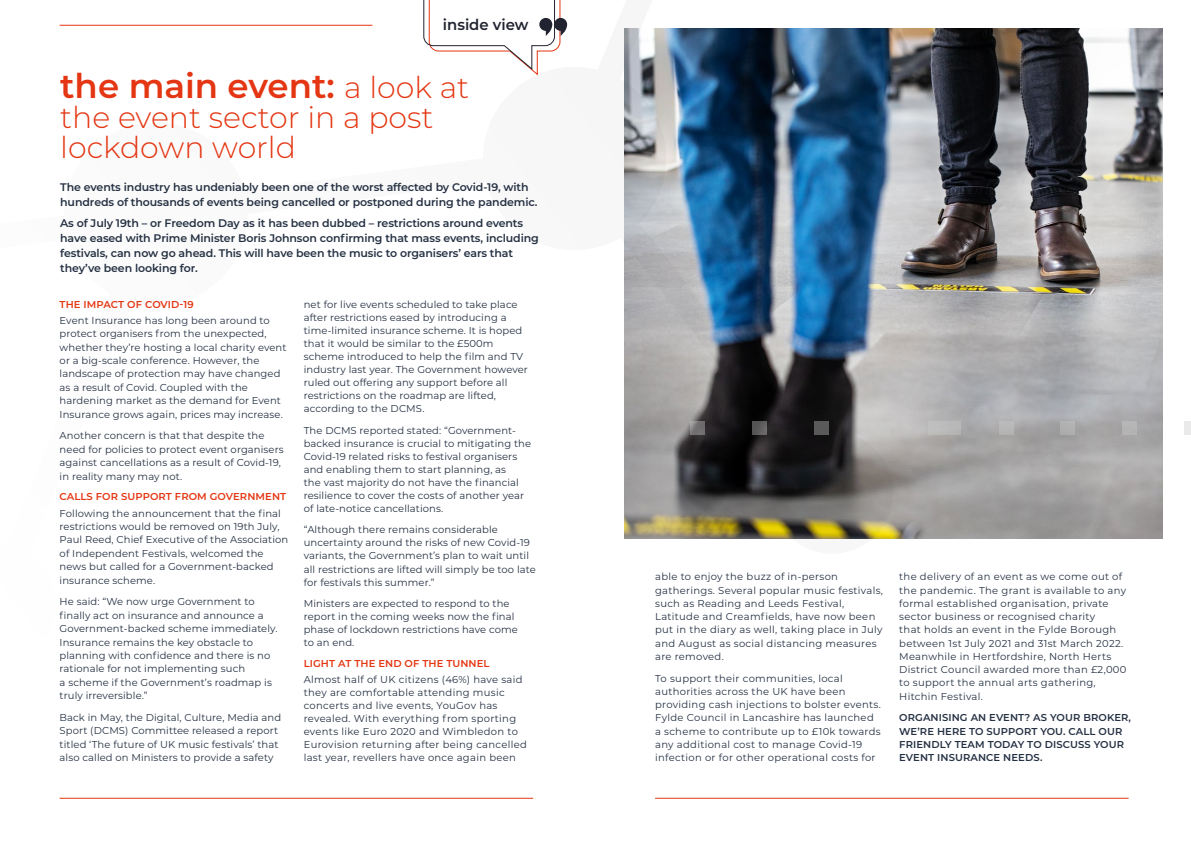
<style>
.page{position:relative;width:1191px;height:842px;background:#fff}
.page>*{position:absolute;margin:0;border:0;box-sizing:border-box;transform-origin:0 0}
.t1{font:600 34px "Montserrat";color:#e43612}
.t2{font:300 30px/30px "Montserrat";color:#e43612}
.t3{font:600 15.1px "Montserrat";color:#212430}
.t4{font:600 11px/15px "Montserrat";letter-spacing:-.01em;color:#253143}
.t5{font:10px/13.4px "Montserrat";letter-spacing:.01em;color:#253143}
.t6{font:10px/13.2px "Montserrat";letter-spacing:.03em;color:#253143}
.t7{font:600 10px/13.3px "Montserrat";letter-spacing:.01em;color:#253143}
.t8{font:600 10px "Montserrat";letter-spacing:.01em;color:#e43612}
.s1{font-weight:300;font-size:30px}
</style>
<div class="page">
<hr style="left:60px;top:798px;width:473px;height:1px;background:#e43612">
<hr style="left:655px;top:798px;width:473px;height:1px;background:#e43612">
<img style="left:901px;top:29px;width:261px;height:510px">
<svg style="left:59px;top:23px;width:842px;height:516px"></svg>
<svg style="left:690px;top:421px;width:15px;height:14px"></svg>
<svg style="left:752px;top:421px;width:14px;height:14px"></svg>
<div style="left:814px;top:421px;width:14px;height:14px;background:#595959"></div>
<div style="left:875px;top:421px;width:15px;height:14px;background:#ccc"></div>
<div style="left:928px;top:421px;width:32px;height:14px;background:#bbb"></div>
<div style="left:999px;top:421px;width:14px;height:14px;background:#b8b7b7"></div>
<div style="left:1060px;top:421px;width:15px;height:14px;background:#b0b0b0"></div>
<div style="left:1122px;top:421px;width:14px;height:14px;background:#b4b4b5"></div>
<div style="left:1184px;top:421px;width:7px;height:14px;background:#eaeaea"></div>
<svg style="left:406px;top:0;width:161px;height:75px"></svg>
<hr style="left:60px;top:25px;width:312px;height:1px;background:#e43612">
<h3 class="t3" style="left:443px;top:14px;width:87px">inside view</h3>
<h1 class="t1" style="left:60px;top:62px;width:410px">the main event: <span class="s1">a look at</span></h1>
<h2 class="t2" style="left:60px;top:101px;width:375px">the event sector in a post lockdown world</h2>
<p class="t4" style="left:60px;top:180px;width:479px">The events industry has undeniably been one of the worst affected by Covid-19, with hundreds of thousands of events being cancelled or postponed during the pandemic.</p>
<p class="t4" style="left:60px;top:215px;width:480px">As of July 19th – or Freedom Day as it has been dubbed – restrictions around events have eased with Prime Minister Boris Johnson confirming that mass events, including festivals, can now go ahead. This will have been the music to organisers’ ears that they’ve been looking for.</p>
<p class="t8" style="left:60px;top:297px;width:136px">THE IMPACT OF COVID-19</p>
<p class="t5" style="left:60px;top:313px;width:228px">Event Insurance has long been around to protect organisers from the unexpected, whether they’re hosting a local charity event or a big-scale conference. However, the landscape of protection may have changed as a result of Covid. Coupled with the hardening market as the demand for Event Insurance grows again, prices may increase.</p>
<p class="t5" style="left:60px;top:429px;width:225px">Another concern is that that despite the need for policies to protect event organisers against cancellations as a result of Covid-19, in reality many may not.</p>
<p class="t8" style="left:60px;top:490px;width:228px">CALLS FOR SUPPORT FROM GOVERNMENT</p>
<p class="t5" style="left:60px;top:506px;width:230px">Following the announcement that the final restrictions would be removed on 19th July, Paul Reed, Chief Executive of the Association of Independent Festivals, welcomed the news but called for a Government-backed insurance scheme.</p>
<p class="t5" style="left:60px;top:595px;width:219px">He said: “We now urge Government to finally act on insurance and announce a Government-backed scheme immediately.<br>Insurance remains the key obstacle to planning with confidence and there is no rationale for not implementing such<br>a scheme if the Government’s roadmap is truly irreversible.”</p>
<p class="t5" style="left:60px;top:710px;width:223px">Back in May, the Digital, Culture, Media and Sport (DCMS) Committee released a report titled ‘The future of UK music festivals’ that also called on Ministers to provide a safety</p>
<p class="t5" style="left:304px;top:297px;width:226px;line-height:13px">net for live events scheduled to take place after restrictions eased by introducing a time-limited insurance scheme. It is hoped that it would be similar to the £500m scheme introduced to help the film and TV industry last year. The Government however ruled out offering any support before all restrictions on the roadmap are lifted, according to the DCMS.</p>
<p class="t5" style="left:304px;top:423px;width:229px;line-height:13px">The DCMS reported stated: “Government&shy;backed insurance is crucial to mitigating the Covid-19 related risks to festival organisers and enabling them to start planning, as<br>the vast majority do not have the financial resilience to cover the costs of another year of late-notice cancellations.</p>
<p class="t5" style="left:304px;top:523px;width:234px;line-height:13px">“Although there remains considerable uncertainty around the risks of new Covid-19 variants, the Government’s plan to wait until all restrictions are lifted will simply be too late for festivals this summer.”</p>
<p class="t5" style="left:304px;top:597px;width:216px;line-height:13px">Ministers are expected to respond to the report in the coming weeks now the final phase of lockdown restrictions have come to an end.</p>
<p class="t8" style="left:304px;top:656px;width:187px">LIGHT AT THE END OF THE TUNNEL</p>
<p class="t6" style="left:304px;top:672px;width:225px">Almost half of UK citizens (46%) have said they are comfortable attending music concerts and live events, YouGov has revealed. With everything from sporting events like Euro 2020 and Wimbledon to Eurovision returning after being cancelled last year, revellers have once again been</p>
<p class="t6" style="left:655px;top:570px;width:229px">able to enjoy the buzz of in-person gatherings. Several popular music festivals, such as Reading and Leeds Festival, Latitude and Creamfields, have now been put in the diary as well, taking place in July and August as social distancing measures are removed.</p>
<p class="t6" style="left:655px;top:671px;width:227px">To support their communities, local authorities across the UK have been providing cash injections to bolster events.<br>Fylde Council in Lancashire has launched a scheme to contribute up to £10k towards any additional cost to manage Covid-19 infection or for other operational costs for</p>
<p class="t6" style="left:899px;top:570px;width:229px">the delivery of an event as we come out of the pandemic. The grant is available to any formal established organisation, private sector business or recognised charity<br>that holds an event in the Fylde Borough between 1st July 2021 and 31st March 2022.<br>Meanwhile in Hertfordshire, North Herts District Council awarded more than £2,000 to support the annual arts gathering, Hitchin Festival.</p>
<p class="t7" style="left:899px;top:711px;width:233px">ORGANISING AN EVENT? AS YOUR BROKER,<br>WE’RE HERE TO SUPPORT YOU. CALL OUR<br>FRIENDLY TEAM TODAY TO DISCUSS YOUR<br>EVENT INSURANCE NEEDS.</p>
</div>
